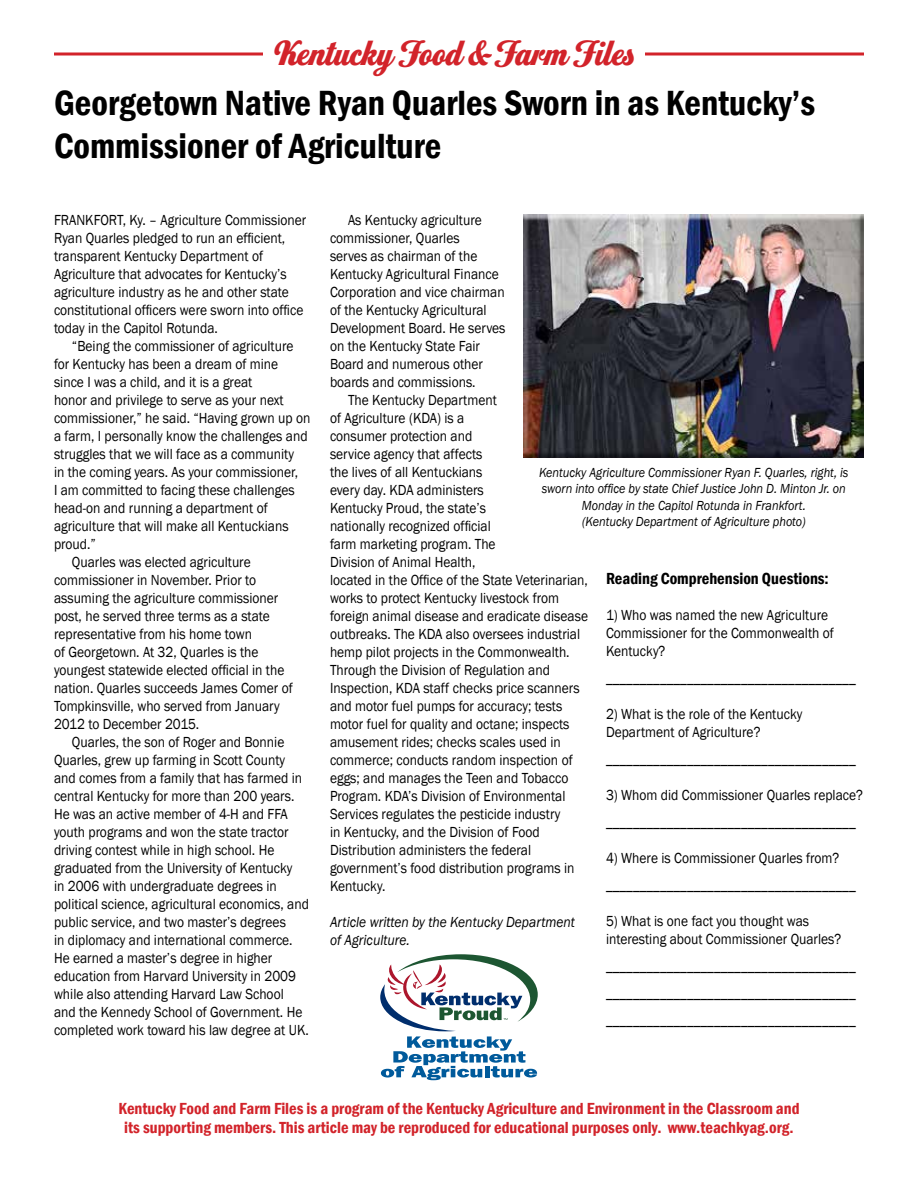
<style>
.page{position:relative;width:918px;height:1188px;background:#fff}
.page>*{position:absolute;margin:0;border:0;box-sizing:border-box;transform-origin:0 0}
.t1{font:600 condensed 36px/43.2px "Franklin Gothic";color:#000}
.t2{font:36px "Home Run Script";color:#d2232a}
.t3{font:600 condensed 16.5px/19.8px "Franklin Gothic";color:#d2232a;text-align:center}
.t4{font:600 condensed 16.5px "Franklin Gothic";color:#000}
.t5{font:15px/18px "Franklin Gothic";color:#000;scale:.9 1}
.t6{font:italic 15px/18px "Franklin Gothic";color:#000;scale:.9 1}
.t7{font:italic 13.5px/16.2px "Franklin Gothic";color:#000;text-align:center;scale:.9 1}
</style>
<div class="page">
<svg style="left:54px;top:52px;width:810px;height:4px;background:#dd595f"></svg>
<div style="left:263px;top:30px;width:381px;height:54px;background:#fff"></div>
<img style="left:524px;top:215px;width:340px;height:243px">
<svg style="left:380px;top:954px;width:158px;height:126px"></svg>
<h1 class="t2" style="left:276px;top:37px;width:361px">Kentucky Food &amp; Farm Files</h1>
<h1 class="t1" style="left:54px;top:81px;width:763px">Georgetown Native Ryan Quarles Sworn in as Kentucky’s<br>Commissioner of Agriculture</h1>
<p class="t5" style="left:54px;top:212px;width:282px">FRANKFORT, Ky. – Agriculture Commissioner Ryan Quarles pledged to run an efficient, transparent Kentucky Department of Agriculture that advocates for Kentucky’s agriculture industry as he and other state constitutional officers were sworn into office today in the Capitol Rotunda.</p>
<p class="t5" style="left:72px;top:338px;width:248px">“Being the commissioner of agriculture</p>
<p class="t5" style="left:54px;top:356px;width:251px">for Kentucky has been a dream of mine</p>
<p class="t5" style="left:54px;top:374px;width:222px">since I was a child, and it is a great</p>
<p class="t5" style="left:54px;top:392px;width:257px">honor and privilege to serve as your next</p>
<p class="t5" style="left:54px;top:410px;width:286px">commissioner,” he said. “Having grown up on</p>
<p class="t5" style="left:54px;top:428px;width:283px">a farm, I personally know the challenges and</p>
<p class="t5" style="left:54px;top:446px;width:268px">struggles that we will face as a community</p>
<p class="t5" style="left:54px;top:464px;width:273px">in the coming years. As your commissioner,</p>
<p class="t5" style="left:54px;top:482px;width:269px">I am committed to facing these challenges</p>
<p class="t5" style="left:54px;top:500px;width:239px">head-on and running a department of</p>
<p class="t5" style="left:54px;top:518px;width:262px">agriculture that will make all Kentuckians</p>
<p class="t5" style="left:54px;top:536px;width:48px">proud.”</p>
<p class="t5" style="left:72px;top:554px;width:200px">Quarles was elected agriculture</p>
<p class="t5" style="left:54px;top:572px;width:226px">commissioner in November. Prior to</p>
<p class="t5" style="left:54px;top:590px;width:251px">assuming the agriculture commissioner</p>
<p class="t5" style="left:54px;top:608px;width:241px">post, he served three terms as a state</p>
<p class="t5" style="left:54px;top:626px;width:222px">representative from his home town</p>
<p class="t5" style="left:54px;top:644px;width:229px">of Georgetown. At 32, Quarles is the</p>
<p class="t5" style="left:54px;top:662px;width:258px">youngest statewide elected official in the</p>
<p class="t5" style="left:54px;top:680px;width:267px">nation. Quarles succeeds James Comer of</p>
<p class="t5" style="left:54px;top:698px;width:252px">Tompkinsville, who served from January</p>
<p class="t5" style="left:54px;top:716px;width:163px">2012 to December 2015.</p>
<p class="t5" style="left:72px;top:734px;width:238px">Quarles, the son of Roger and Bonnie</p>
<p class="t5" style="left:54px;top:752px;width:258px">Quarles, grew up farming in Scott County</p>
<p class="t5" style="left:54px;top:770px;width:277px">and comes from a family that has farmed in</p>
<p class="t5" style="left:54px;top:788px;width:269px">central Kentucky for more than 200 years.</p>
<p class="t5" style="left:54px;top:806px;width:261px">He was an active member of 4-H and FFA</p>
<p class="t5" style="left:54px;top:824px;width:262px">youth programs and won the state tractor</p>
<p class="t5" style="left:54px;top:842px;width:246px">driving contest while in high school. He</p>
<p class="t5" style="left:54px;top:860px;width:267px">graduated from the University of Kentucky</p>
<p class="t5" style="left:54px;top:878px;width:249px">in 2006 with undergraduate degrees in</p>
<p class="t5" style="left:54px;top:896px;width:285px">political science, agricultural economics, and</p>
<p class="t5" style="left:54px;top:914px;width:259px">public service, and two master’s degrees</p>
<p class="t5" style="left:54px;top:932px;width:267px">in diplomacy and international commerce.</p>
<p class="t5" style="left:54px;top:950px;width:244px">He earned a master’s degree in higher</p>
<p class="t5" style="left:54px;top:968px;width:270px">education from Harvard University in 2009</p>
<p class="t5" style="left:54px;top:986px;width:257px">while also attending Harvard Law School</p>
<p class="t5" style="left:54px;top:1004px;width:277px">and the Kennedy School of Government. He</p>
<p class="t5" style="left:54px;top:1022px;width:285px">completed work toward his law degree at UK.</p>
<p class="t5" style="left:330px;top:212px;width:197px;text-indent:18px">As Kentucky agriculture commissioner, Quarles<br>serves as chairman of the<br>Kentucky Agricultural Finance<br>Corporation and vice chairman of the Kentucky Agricultural<br>Development Board. He serves on the Kentucky State Fair<br>Board and numerous other boards and commissions.</p>
<p class="t5" style="left:330px;top:392px;width:288px;text-indent:18px">The Kentucky Department<br>of Agriculture (KDA) is a<br>consumer protection and<br>service agency that affects<br>the lives of all Kentuckians<br>every day. KDA administers<br>Kentucky Proud, the state’s<br>nationally recognized official<br>farm marketing program. The<br>Division of Animal Health,<br>located in the Office of the State Veterinarian, works to protect Kentucky livestock from foreign animal disease and eradicate disease outbreaks. The KDA also oversees industrial hemp pilot projects in the Commonwealth.<br>Through the Division of Regulation and Inspection, KDA staff checks price scanners and motor fuel pumps for accuracy; tests motor fuel for quality and octane; inspects amusement rides; checks scales used in commerce; conducts random inspection of eggs; and manages the Teen and Tobacco Program. KDA’s Division of Environmental Services regulates the pesticide industry<br>in Kentucky, and the Division of Food Distribution administers the federal government’s food distribution programs in Kentucky.</p>
<p class="t6" style="left:330px;top:914px;width:274px">Article written by the Kentucky Department of Agriculture.</p>
<p class="t7" style="left:539px;top:465px;width:345px">Kentucky Agriculture Commissioner Ryan F. Quarles, right, is sworn into office by state Chief Justice John D. Minton Jr. on Monday in the Capitol Rotunda in Frankfort.<br>(Kentucky Department of Agriculture photo)</p>
<p class="t4" style="left:606px;top:567px;width:224px">Reading Comprehension Questions:</p>
<p class="t5" style="left:606px;top:606px;width:255px">1) Who was named the new Agriculture<br>Commissioner for the Commonwealth of<br>Kentucky?</p>
<p class="t5" style="left:606px;top:669px;width:279px">_____________________________________</p>
<p class="t5" style="left:606px;top:705px;width:220px">2) What is the role of the Kentucky<br>Department of Agriculture?</p>
<p class="t5" style="left:606px;top:750px;width:279px">_____________________________________</p>
<p class="t5" style="left:606px;top:781px;width:287px;line-height:27px">3) Whom did Commissioner Quarles replace? _____________________________________</p>
<p class="t5" style="left:606px;top:844px;width:279px;line-height:27px">4) Where is Commissioner Quarles from? _____________________________________</p>
<p class="t5" style="left:606px;top:912px;width:263px">5) What is one fact you thought was interesting about Commissioner Quarles?</p>
<p class="t5" style="left:606px;top:952px;width:279px;line-height:27px;text-align:justify">_____________________________________ _____________________________________ _____________________________________</p>
<p class="t3" style="left:118px;top:1098px;width:683px">Kentucky Food and Farm Files is a program of the Kentucky Agriculture and Environment in the Classroom and its supporting members. This article may be reproduced for educational purposes only. www.teachkyag.org.</p>
</div>
